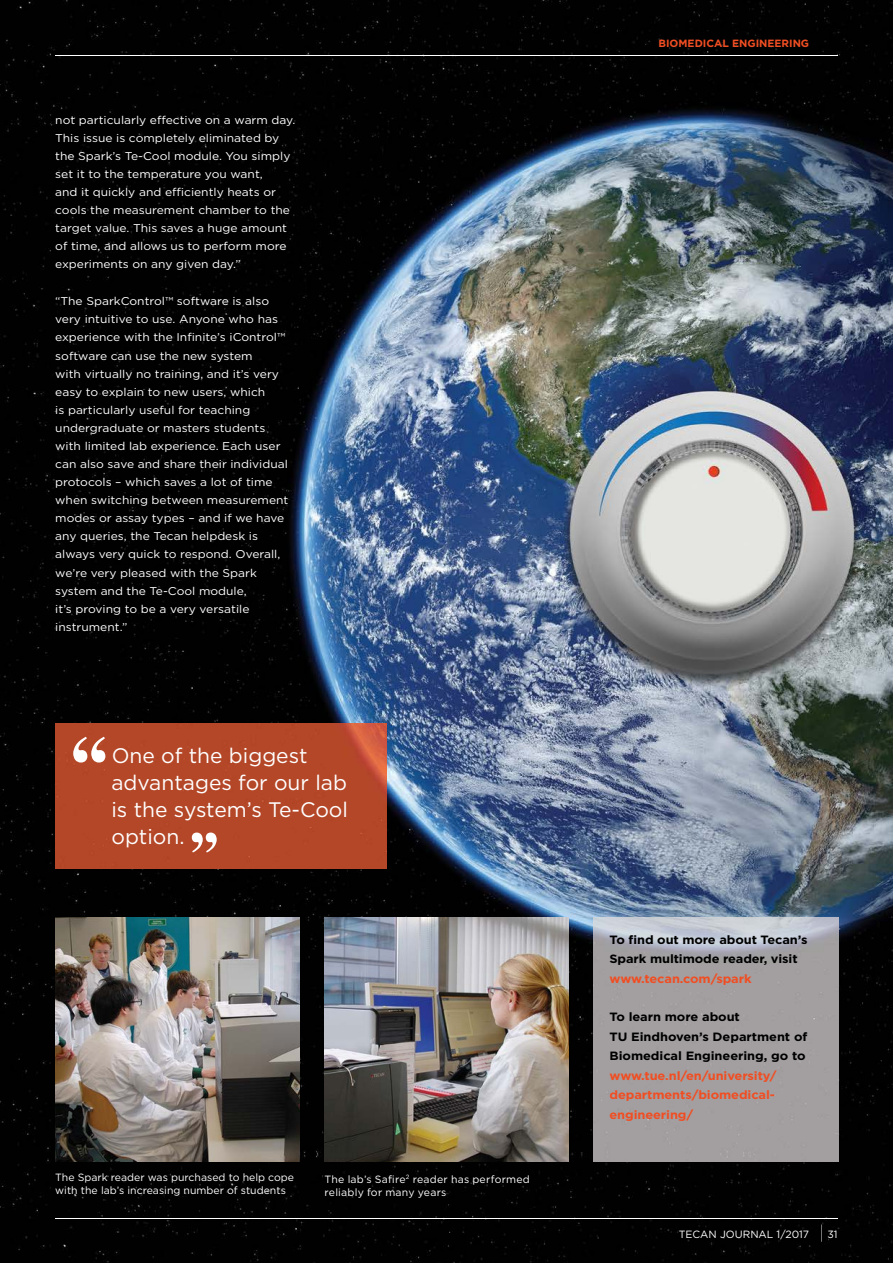
<style>
.page{position:relative;width:893px;height:1263px;background:#fff}
.page>*{position:absolute;margin:0;border:0;box-sizing:border-box;transform-origin:0 0}
.t1{font:21px/27px "Gotham";color:#fff}
.t2{font:700 12px/19.5px "Gotham";letter-spacing:-.005em;color:#000;scale:1.07 1}
.t3{font:700 12px/19.5px "Gotham";letter-spacing:-.01em;color:#f04e23;text-align:justify;scale:1.07 1}
.t4{font:11.25px/18.1px "Gotham";color:#fff;scale:1.07 1}
.t5{font:10.5px/13.5px "Gotham";color:#fff}
.t6{font:10.5px/13.5px "Gotham";letter-spacing:.025em;color:#fff}
.t7{font:700 10.5px "Gotham";color:#f04e23}
</style>
<div class="page">
<img style="left:0;top:0;width:893px;height:1263px">
<svg style="left:821px;top:1224px;width:1px;height:18px"></svg>
<hr style="left:55px;top:55px;width:783px;height:1px;background:#fff">
<hr style="left:55px;top:1218px;width:783px;height:1px;background:#fff">
<img style="left:594px;top:918px;width:244px;height:244px">
<img style="left:55px;top:918px;width:244px;height:244px">
<img style="left:325px;top:918px;width:244px;height:244px">
<div style="left:55px;top:724px;width:332px;height:144px;background:#b44728"></div>
<svg style="left:73px;top:737px;width:32px;height:25px"></svg>
<svg style="left:192px;top:832px;width:25px;height:20px"></svg>
<p class="t4" style="left:55px;top:111px;width:226px">not particularly effective on a warm day.<br>This issue is completely eliminated by the Spark’s Te-Cool module. You simply set it to the temperature you want,<br>and it quickly and efficiently heats or cools the measurement chamber to the target value. This saves a huge amount of time, and allows us to perform more experiments on any given day.”</p>
<p class="t4" style="left:55px;top:292px;width:219px">“The SparkControl™ software is also very intuitive to use. Anyone who has experience with the Infinite’s iControl™ software can use the new system<br>with virtually no training, and it’s very easy to explain to new users, which<br>is particularly useful for teaching undergraduate or masters students with limited lab experience. Each user can also save and share their individual protocols – which saves a lot of time when switching between measurement modes or assay types – and if we have any queries, the Tecan helpdesk is always very quick to respond. Overall, we’re very pleased with the Spark system and the Te-Cool module,<br>it’s proving to be a very versatile instrument.”</p>
<h1 class="t1" style="left:111px;top:741px;width:238px">One of the biggest advantages for our lab is the system’s Te-Cool option.</h1>
<p class="t5" style="left:55px;top:1170px;width:240px">The Spark reader was purchased to help cope with the lab’s increasing number of students</p>
<p class="t6" style="left:325px;top:1172px;width:207px">The lab’s Safire<sup>2</sup> reader has performed reliably for many years</p>
<p class="t7" style="left:658px;top:36px;width:152px">BIOMEDICAL ENGINEERING</p>
<p class="t2" style="left:610px;top:930px;width:186px">To find out more about Tecan’s<br>Spark multimode reader, visit</p>
<p class="t3" style="left:610px;top:969px;width:134px">www.tecan.com/spark</p>
<p class="t2" style="left:610px;top:1007px;width:186px">To learn more about<br>TU Eindhoven’s Department of<br>Biomedical Engineering, go to</p>
<p class="t3" style="left:610px;top:1065px;width:157px">www.tue.nl/en/university/ departments/biomedical&shy;engineering/</p>
<p class="t5" style="left:679px;top:1227px;width:132px">TECAN JOURNAL 1/2017</p>
<p class="t5" style="left:827px;top:1227px;width:12px">31</p>
</div>
